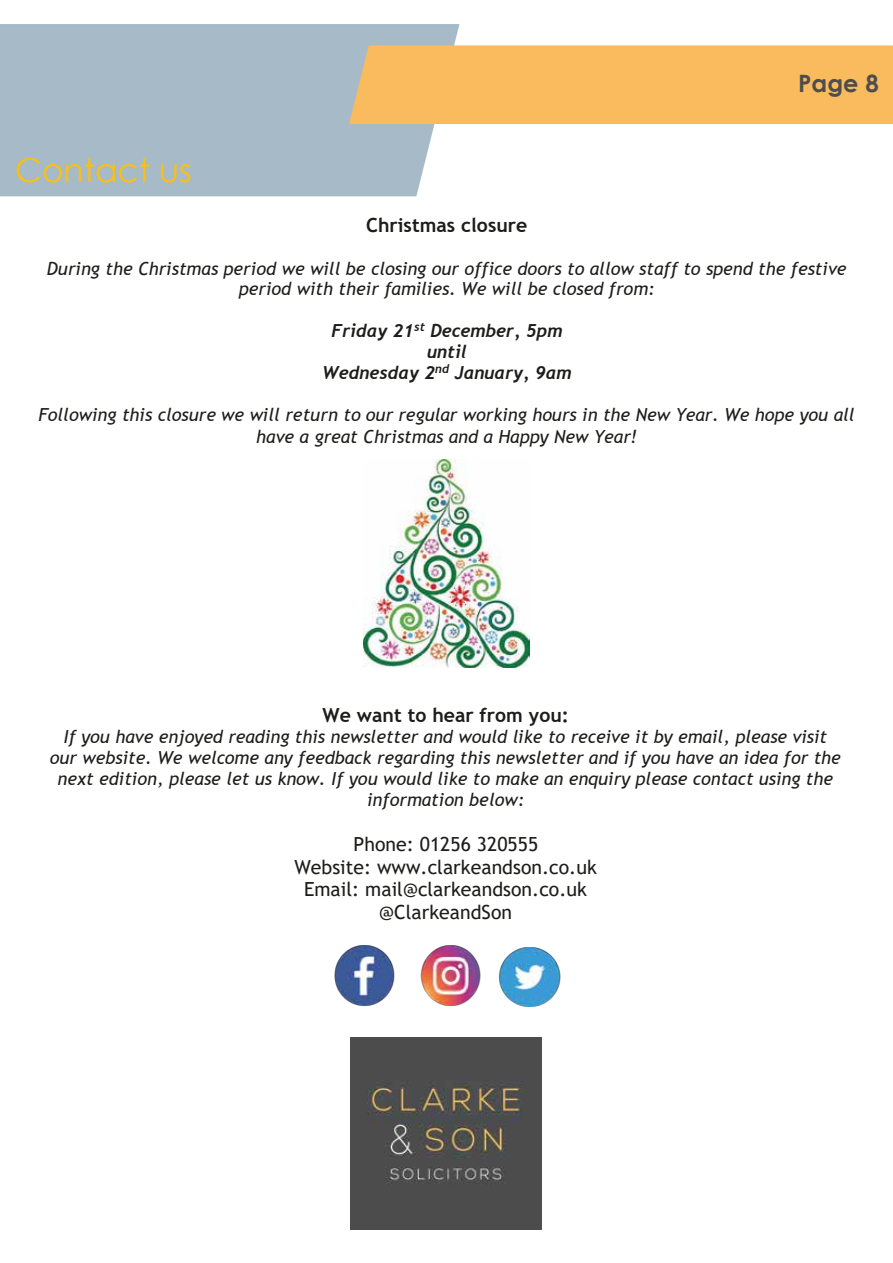
<style>
.page{position:relative;width:893px;height:1263px;background:#fff}
.page>*{position:absolute;margin:0;border:0;box-sizing:border-box;transform-origin:0 0}
.t1{font:33px "Century Gothic";color:#fcc00d}
.t2{font:700 24px "Century Gothic";color:#4d4d4f}
.t3{font:19.5px/22.6px "Trebuchet MS";color:#1d1d1b;text-align:center}
.t4{font:700 19.5px "Trebuchet MS";color:#1d1d1b}
.t5{font:italic 18px/20.9px "Trebuchet MS";color:#1d1d1b;text-align:center}
.t6{font:italic 700 18px/21px "Trebuchet";color:#1d1d1b;text-align:center}
</style>
<div class="page">
<div style="left:0;top:24px;width:459px;height:172px;background:#a6bac7"></div>
<img style="left:334px;top:946px;width:61px;height:59px">
<img style="left:420px;top:946px;width:61px;height:59px">
<img style="left:498px;top:947px;width:63px;height:60px">
<div style="left:349px;top:45px;width:544px;height:79px;background:#fabb5e"></div>
<img style="left:350px;top:1038px;width:192px;height:191px">
<img style="left:363px;top:459px;width:166px;height:209px">
<h1 class="t1" style="left:15px;top:147px;width:178px">Contact us</h1>
<h2 class="t2" style="left:798px;top:65px;width:82px">Page 8</h2>
<p class="t4" style="left:366px;top:213px;width:163px">Christmas closure</p>
<p class="t5" style="left:47px;top:258px;width:801px">During the Christmas period we will be closing our office doors to allow staff to spend the festive period with their families. We will be closed from:</p>
<p class="t6" style="left:322px;top:320px;width:251px">Friday 21<sup>st</sup> December, 5pm until<br>Wednesday 2<sup>nd</sup> January, 9am</p>
<p class="t5" style="left:38px;top:403px;width:818px;line-height:22.4px">Following this closure we will return to our regular working hours in the New Year. We hope you all have a great Christmas and a Happy New Year!</p>
<p class="t4" style="left:323px;top:703px;width:248px">We want to hear from you:</p>
<p class="t5" style="left:50px;top:726px;width:793px">If you have enjoyed reading this newsletter and would like to receive it by email, please visit our website. We welcome any feedback regarding this newsletter and if you have an idea for the next edition, please let us know. If you would like to make an enquiry please contact using the information below:</p>
<p class="t3" style="left:294px;top:832px;width:304px">Phone: 01256 320555<br>Website: www.clarkeandson.co.uk<br>Email: mail@clarkeandson.co.uk @ClarkeandSon</p>
</div>
